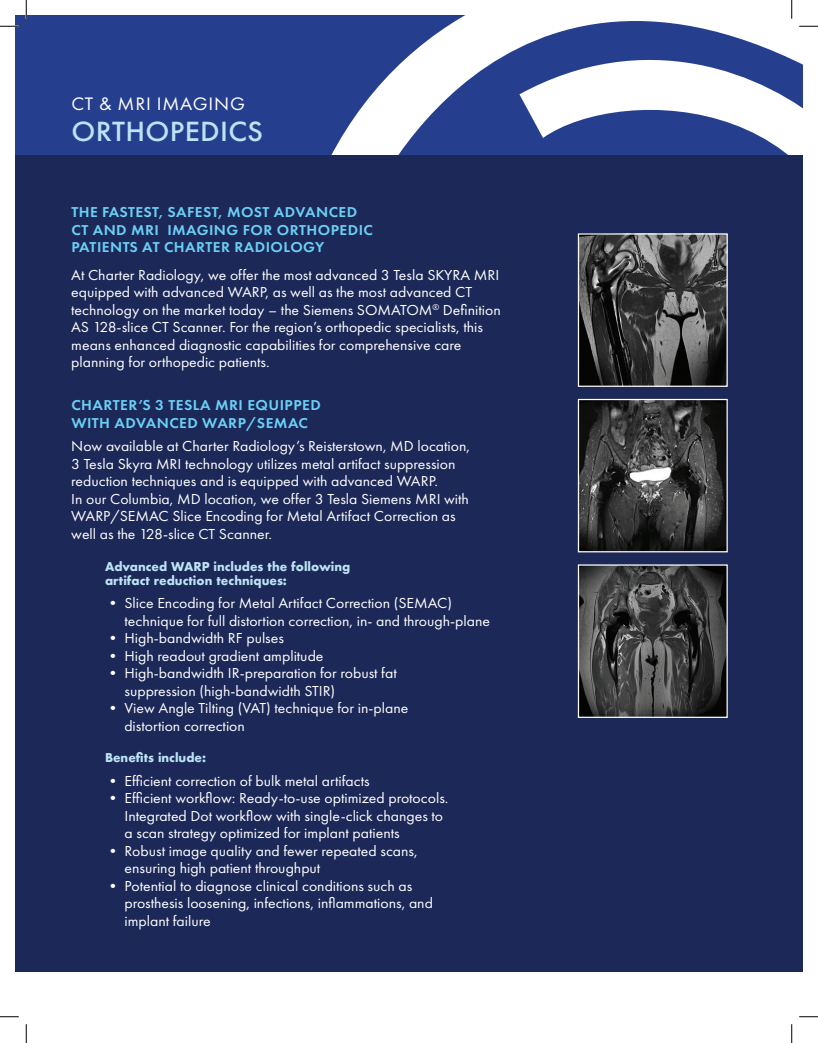
<style>
.page{position:relative;width:818px;height:1043px;background:#fff}
.page>*{position:absolute;margin:0;border:0;box-sizing:border-box;transform-origin:0 0}
.t1{font:500 28.88px "Futura PT";letter-spacing:.01em;color:#bce3f6;scale:1.05 1}
.t2{font:18.75px "Futura PT";letter-spacing:.04em;color:#fff;scale:1.05 1}
.t3{font:15px/17.5px "Futura PT";color:#fff;scale:1.05 1}
.t4{font:600 14.88px/17.5px "Futura PT";letter-spacing:.03em;color:#6bcff6;scale:1.05 1}
.t5{font:700 11.88px/14.2px "Futura";color:#bce3f6}
</style>
<div class="page">
<div style="left:15px;top:15px;width:787px;height:153px;background:#253f8e"></div>
<svg style="left:308px;top:15px;width:494px;height:141px"></svg>
<svg style="left:519px;top:26px;width:283px;height:130px"></svg>
<div style="left:15px;top:156px;width:787px;height:815px;background:#1c2857"></div>
<img style="left:580px;top:235px;width:145px;height:150px">
<div style="left:578px;top:233px;width:149px;height:154px;border:1px solid #fff"></div>
<img style="left:580px;top:401px;width:145px;height:149px">
<div style="left:578px;top:399px;width:149px;height:153px;border:1px solid #fff"></div>
<img style="left:580px;top:566px;width:145px;height:150px">
<div style="left:578px;top:564px;width:149px;height:154px;border:1px solid #fff"></div>
<svg style="left:0;top:25px;width:19px;height:2px"></svg>
<svg style="left:799px;top:25px;width:19px;height:2px"></svg>
<svg style="left:0;top:1016px;width:19px;height:1px"></svg>
<svg style="left:799px;top:1016px;width:19px;height:1px"></svg>
<svg style="left:25px;top:0;width:2px;height:19px"></svg>
<svg style="left:25px;top:1024px;width:2px;height:18px"></svg>
<svg style="left:790px;top:0;width:2px;height:19px"></svg>
<svg style="left:791px;top:1024px;width:1px;height:18px"></svg>
<p class="t2" style="left:71px;top:93px;width:167px">CT &amp; MRI IMAGING</p>
<h1 class="t1" style="left:71px;top:114px;width:184px">ORTHOPEDICS</h1>
<p class="t4" style="left:71px;top:203px;width:289px">THE FASTEST, SAFEST, MOST ADVANCED<br>CT AND MRI IMAGING FOR ORTHOPEDIC<br>PATIENTS AT CHARTER RADIOLOGY</p>
<p class="t3" style="left:71px;top:266px;width:410px">At Charter Radiology, we offer the most advanced 3 Tesla SKYRA MRI equipped with advanced WARP, as well as the most advanced CT technology on the market today – the Siemens SOMATOM<sup>®</sup> Definition AS 128-slice CT Scanner. For the region’s orthopedic specialists, this means enhanced diagnostic capabilities for comprehensive care planning for orthopedic patients.</p>
<p class="t4" style="left:71px;top:396px;width:239px">CHARTER’S 3 TESLA MRI EQUIPPED<br>WITH ADVANCED WARP/SEMAC</p>
<p class="t3" style="left:71px;top:437px;width:381px">Now available at Charter Radiology’s Reisterstown, MD location, 3 Tesla Skyra MRI technology utilizes metal artifact suppression reduction techniques and is equipped with advanced WARP.<br>In our Columbia, MD location, we offer 3 Tesla Siemens MRI with WARP/SEMAC Slice Encoding for Metal Artifact Correction as well as the 128-slice CT Scanner.</p>
<p class="t5" style="left:105px;top:559px;width:247px">Advanced WARP includes the following artifact reduction techniques:</p>
<p class="t3" style="left:124px;top:594px;width:349px;text-indent:-19px">• Slice Encoding for Metal Artifact Correction (SEMAC) technique for full distortion correction, in- and through-plane</p>
<p class="t3" style="left:105px;top:629px;width:172px">• High-bandwidth RF pulses</p>
<p class="t3" style="left:105px;top:646px;width:209px">• High readout gradient amplitude</p>
<p class="t3" style="left:124px;top:664px;width:261px;text-indent:-19px">• High-bandwidth IR-preparation for robust fat suppression (high-bandwidth STIR)</p>
<p class="t3" style="left:124px;top:699px;width:272px;text-indent:-19px">• View Angle Tilting (VAT) technique for in-plane distortion correction</p>
<p class="t5" style="left:105px;top:750px;width:102px">Benefits include:</p>
<p class="t3" style="left:105px;top:771px;width:253px">• Efficient correction of bulk metal artifacts</p>
<p class="t3" style="left:124px;top:789px;width:310px;text-indent:-19px">• Efficient workflow: Ready-to-use optimized protocols.<br>Integrated Dot workflow with single-click changes to a scan strategy optimized for implant patients</p>
<p class="t3" style="left:124px;top:841px;width:281px;text-indent:-19px">• Robust image quality and fewer repeated scans, ensuring high patient throughput</p>
<p class="t3" style="left:124px;top:876px;width:295px;text-indent:-19px">• Potential to diagnose clinical conditions such as prosthesis loosening, infections, inflammations, and implant failure</p>
</div>
